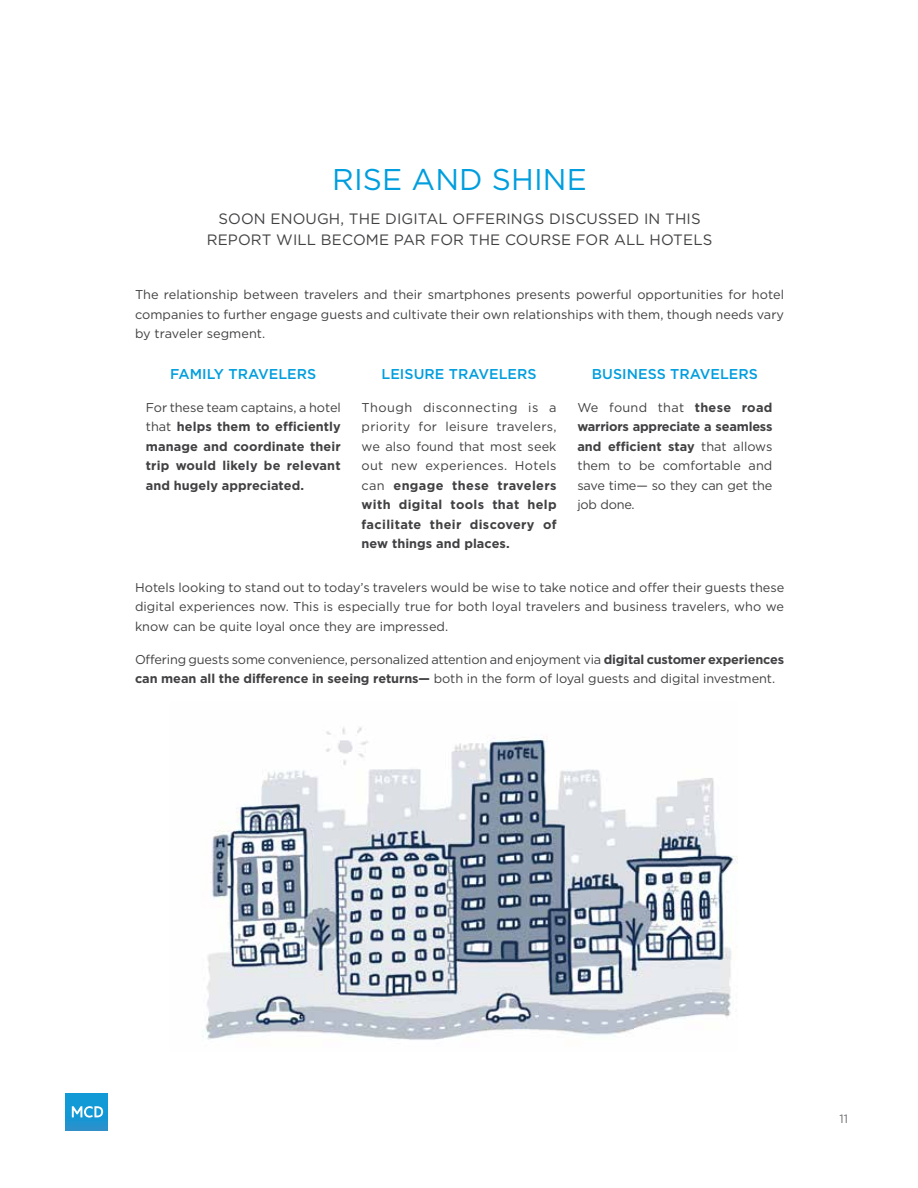
<style>
.page{position:relative;width:918px;height:1188px;background:#fff}
.page>*{position:absolute;margin:0;border:0;box-sizing:border-box;transform-origin:0 0}
.t1{font:30px "Gotham";letter-spacing:.005em;color:#009ede}
.t2{font:15px/21px "Gotham";letter-spacing:.01em;color:#414042;text-align:center}
.t3{font:500 14.25px "Gotham";letter-spacing:.005em;color:#009ede}
.t4{font:12.75px/19.5px "Gotham";letter-spacing:-.005em;color:#414042;text-align:justify}
.t5{font:700 12.75px/19.5px "Gotham";letter-spacing:.005em;color:#414042;text-align:justify}
.t6{font:12px "Gotham";color:#6d6e71}
.s1{font-weight:400}
.s2{font-weight:700}
</style>
<div class="page">
<div style="left:66px;top:1094px;width:42px;height:36px;background:linear-gradient(to bottom,#0b9dd9,#2292ce)"></div>
<svg style="left:72px;top:1106px;width:31px;height:12px"></svg>
<img style="left:203px;top:727px;width:535px;height:313px">
<h1 class="t1" style="left:332px;top:163px;width:256px">RISE AND SHINE</h1>
<p class="t2" style="left:207px;top:208px;width:507px">SOON ENOUGH, THE DIGITAL OFFERINGS DISCUSSED IN THIS<br>REPORT WILL BECOME PAR FOR THE COURSE FOR ALL HOTELS</p>
<p class="t4" style="left:135px;top:285px;width:651px">The relationship between travelers and their smartphones presents powerful opportunities for hotel companies to further engage guests and cultivate their own relationships with them, though needs vary by traveler segment.</p>
<p class="t3" style="left:170px;top:366px;width:148px">FAMILY TRAVELERS</p>
<p class="t5" style="left:146px;top:397px;width:197px"><span class="s1">For these team captains, a hotel that</span> helps them to efficiently manage and coordinate their trip would likely be relevant and hugely appreciated.</p>
<p class="t3" style="left:382px;top:366px;width:157px">LEISURE TRAVELERS</p>
<p class="t4" style="left:362px;top:397px;width:197px">Though disconnecting is a priority for leisure travelers, we also found that most seek out new experiences. Hotels can <span class="s2">engage these travelers with digital tools that help facilitate their discovery of new things and places.</span></p>
<p class="t3" style="left:592px;top:366px;width:168px">BUSINESS TRAVELERS</p>
<p class="t4" style="left:577px;top:397px;width:197px">We found that <span class="s2">these road warriors appreciate a seamless and efficient stay</span> that allows them to be comfortable and save time— so they can get the job done.</p>
<p class="t4" style="left:135px;top:577px;width:651px">Hotels looking to stand out to today’s travelers would be wise to take notice and offer their guests these digital experiences now. This is especially true for both loyal travelers and business travelers, who we know can be quite loyal once they are impressed.</p>
<p class="t4" style="left:135px;top:649px;width:651px">Offering guests some convenience, personalized attention and enjoyment via <span class="s2">digital customer experiences can mean all the difference in seeing returns—</span> both in the form of loyal guests and digital investment.</p>
<p class="t6" style="left:840px;top:1112px;width:10px">11</p>
</div>
